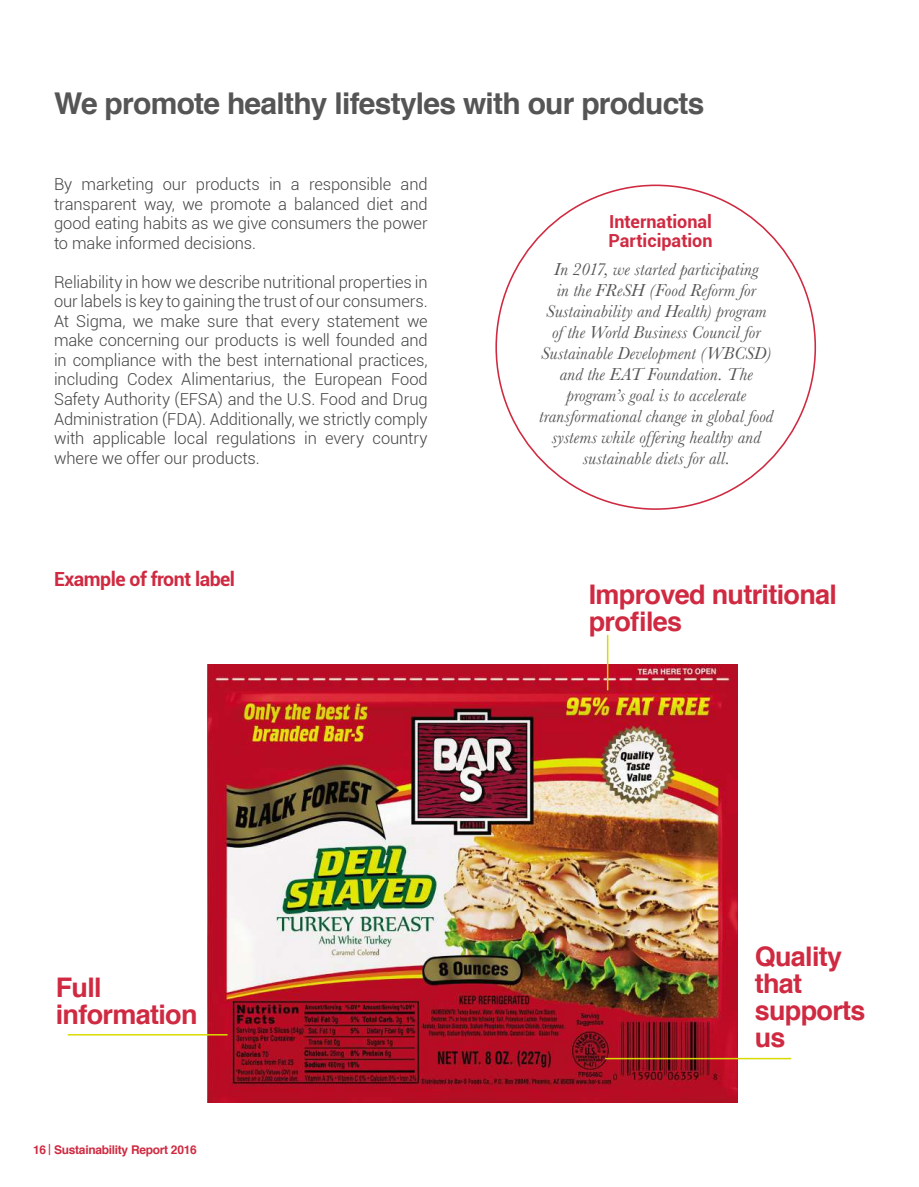
<style>
.page{position:relative;width:919px;height:1187px;background:#fff}
.page>*{position:absolute;margin:0;border:0;box-sizing:border-box;transform-origin:0 0}
.t1{font:700 30px "Helvetica";letter-spacing:-.025em;color:#555}
.t2{font:700 27px/27px "Helvetica";letter-spacing:-.025em;color:#cf2a41}
.t3{font:700 19.5px "Roboto";letter-spacing:-.025em;color:#cf2a41}
.t4{font:italic 18px/21px "Baskerville";letter-spacing:.01em;color:#555;text-align:center}
.t5{font:700 18px/19.5px "Roboto";color:#cf2a41}
.t6{font:300 16.5px/19.5px "Roboto";letter-spacing:-.005em;color:#434343;text-align:justify}
.t7{font:700 12px "Helvetica";letter-spacing:-.025em;color:#cf2a41}
.s1{font-family:"Stellar";font-weight:500}
</style>
<div class="page">
<img style="left:208px;top:664px;width:529px;height:438px">
<hr style="left:605px;top:1057px;width:186px;height:2px;background:#d7db00">
<hr style="left:68px;top:1033px;width:159px;height:2px;background:#d7db00">
<hr style="left:607px;top:635px;width:1px;height:55px;background:#d7db00">
<h1 class="t1" style="left:54px;top:79px;width:652px">We promote healthy lifestyles with our products</h1>
<p class="t6" style="left:54px;top:174px;width:375px">By marketing our products in a responsible and transparent way, we promote a balanced diet and good eating habits as we give consumers the power to make informed decisions.</p>
<p class="t6" style="left:54px;top:272px;width:375px">Reliability in how we describe nutritional properties in our labels is key to gaining the trust of our consumers.<br>At Sigma, we make sure that every statement we make concerning our products is well founded and in compliance with the best international practices, including Codex Alimentarius, the European Food Safety Authority (EFSA) and the U.S. Food and Drug Administration (FDA). Additionally, we strictly comply with applicable local regulations in every country where we offer our products.</p>
<p class="t3" style="left:54px;top:565px;width:183px">Example of front label</p>
<p class="t5" style="left:608px;top:211px;width:105px">International<br>Participation</p>
<p class="t4" style="left:539px;top:258px;width:235px">In 2017, we started participating<br>in the FReSH (Food Reform for<br>Sustainability and Health) program of the World Business Council for<br>Sustainable Development (WBCSD) and the EAT Foundation. The program’s goal is to accelerate transformational change in global food systems while offering healthy and sustainable diets for all.</p>
<h2 class="t2" style="left:588px;top:581px;width:250px">Improved nutritional profiles</h2>
<h2 class="t2" style="left:56px;top:973px;width:143px">Full information</h2>
<p class="t7" style="left:33px;top:1139px;width:165px">16 <span class="s1">|</span> Sustainability Report 2016</p>
<h2 class="t2" style="left:754px;top:942px;width:112px">Quality that supports us</h2>
</div>
